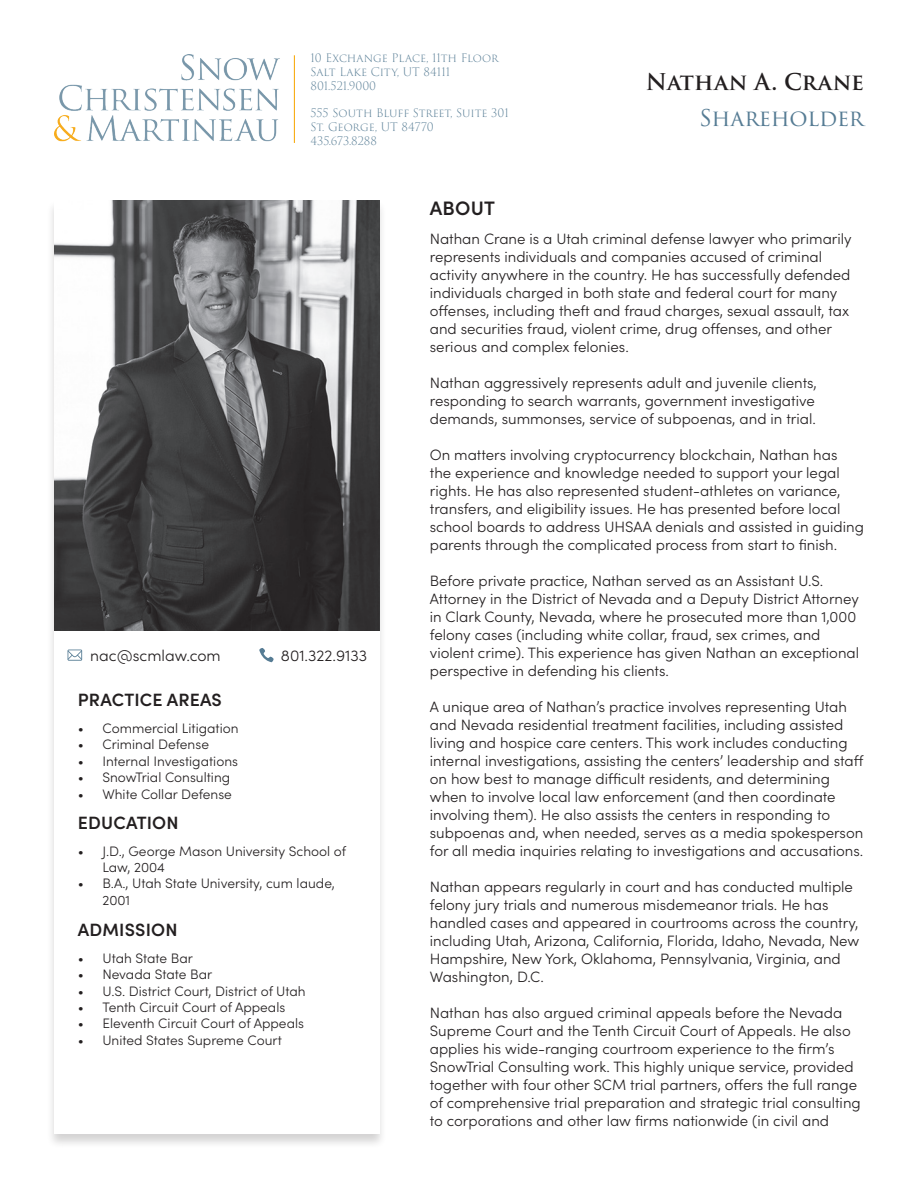
<style>
.page{position:relative;width:918px;height:1188px;background:#fff}
.page>*{position:absolute;margin:0;border:0;box-sizing:border-box;transform-origin:0 0}
.t1{font:600 22.5px "Trajan Pro 3";letter-spacing:.005em;color:#231f20}
.t2{font:22.5px "Trajan Pro 3";letter-spacing:-.01em;color:#567c94}
.t3{font:600 19.5px "Sofia Pro";letter-spacing:.01em;color:#231f20}
.t4{font:600 17.85px "Sofia Pro";letter-spacing:.01em;color:#231f20}
.t5{font:300 15.75px "Sofia Pro";color:#231f20}
.t6{font:300 15px/18px "Sofia Pro";color:#231f20}
.t7{font:300 13.65px/16.5px "Sofia Pro";color:#231f20}
.t8{font:300 11.4px/13.6px "Trajan Pro 3";color:#567c94}
</style>
<div class="page">
<img style="left:54px;top:54px;width:240px;height:88px">
<div style="left:46px;top:199px;width:341px;height:950px;background:#231f20;opacity:.2"></div>
<div style="left:54px;top:201px;width:325px;height:933px;background:#fff"></div>
<img style="left:54px;top:201px;width:325px;height:429px">
<svg style="left:259px;top:648px;width:15px;height:14px"></svg>
<svg style="left:68px;top:650px;width:14px;height:11px"></svg>
<p class="t8" style="left:310px;top:52px;width:190px">10 Exchange Place, 11th Floor<br>Salt Lake City, UT 84111<br>801.521.9000</p>
<p class="t8" style="left:310px;top:107px;width:200px">555 South Bluff Street, Suite 301<br>St. George, UT 84770<br>435.673.8288</p>
<h2 class="t3" style="left:430px;top:193px;width:67px">ABOUT</h2>
<h1 class="t1" style="left:646px;top:65px;width:220px">Nathan A. Crane</h1>
<h1 class="t2" style="left:699px;top:102px;width:166px">SHAREHOLDER</h1>
<p class="t5" style="left:90px;top:644px;width:132px">nac@scmlaw.com</p>
<p class="t5" style="left:281px;top:644px;width:88px">801.322.9133</p>
<p class="t4" style="left:78px;top:686px;width:146px">PRACTICE AREAS</p>
<p class="t7" style="left:78px;top:719px;width:162px">• Commercial Litigation</p>
<p class="t7" style="left:78px;top:735px;width:133px">• Criminal Defense</p>
<p class="t7" style="left:78px;top:752px;width:162px">• Internal Investigations</p>
<p class="t7" style="left:78px;top:768px;width:154px">• SnowTrial Consulting</p>
<p class="t7" style="left:78px;top:785px;width:156px">• White Collar Defense</p>
<p class="t4" style="left:78px;top:809px;width:102px">EDUCATION</p>
<p class="t7" style="left:102px;top:842px;width:245px;text-indent:-25px">• J.D., George Mason University School of<br>Law, 2004</p>
<p class="t7" style="left:102px;top:875px;width:234px;text-indent:-25px">• B.A., Utah State University, cum laude,<br>2001</p>
<p class="t4" style="left:78px;top:916px;width:101px">ADMISSION</p>
<p class="t7" style="left:78px;top:949px;width:117px">• Utah State Bar</p>
<p class="t7" style="left:78px;top:965px;width:136px">• Nevada State Bar</p>
<p class="t7" style="left:78px;top:982px;width:230px">• U.S. District Court, District of Utah</p>
<p class="t7" style="left:78px;top:998px;width:209px">• Tenth Circuit Court of Appeals</p>
<p class="t7" style="left:78px;top:1015px;width:228px">• Eleventh Circuit Court of Appeals</p>
<p class="t7" style="left:78px;top:1031px;width:206px">• United States Supreme Court</p>
<p class="t6" style="left:430px;top:229px;width:423px">Nathan Crane is a Utah criminal defense lawyer who primarily represents individuals and companies accused of criminal activity anywhere in the country. He has successfully defended individuals charged in both state and federal court for many offenses, including theft and fraud charges, sexual assault, tax and securities fraud, violent crime, drug offenses, and other serious and complex felonies.</p>
<p class="t6" style="left:430px;top:373px;width:389px">Nathan aggressively represents adult and juvenile clients, responding to search warrants, government investigative demands, summonses, service of subpoenas, and in trial.</p>
<p class="t6" style="left:430px;top:445px;width:436px">On matters involving cryptocurrency blockchain, Nathan has<br>the experience and knowledge needed to support your legal rights. He has also represented student-athletes on variance, transfers, and eligibility issues. He has presented before local school boards to address UHSAA denials and assisted in guiding parents through the complicated process from start to finish.</p>
<p class="t6" style="left:430px;top:571px;width:431px">Before private practice, Nathan served as an Assistant U.S.<br>Attorney in the District of Nevada and a Deputy District Attorney in Clark County, Nevada, where he prosecuted more than 1,000 felony cases (including white collar, fraud, sex crimes, and violent crime). This experience has given Nathan an exceptional perspective in defending his clients.</p>
<p class="t6" style="left:430px;top:697px;width:435px">A unique area of Nathan’s practice involves representing Utah and Nevada residential treatment facilities, including assisted living and hospice care centers. This work includes conducting internal investigations, assisting the centers’ leadership and staff on how best to manage difficult residents, and determining when to involve local law enforcement (and then coordinate involving them). He also assists the centers in responding to subpoenas and, when needed, serves as a media spokesperson for all media inquiries relating to investigations and accusations.</p>
<p class="t6" style="left:430px;top:877px;width:431px">Nathan appears regularly in court and has conducted multiple felony jury trials and numerous misdemeanor trials. He has handled cases and appeared in courtrooms across the country, including Utah, Arizona, California, Florida, Idaho, Nevada, New Hampshire, New York, Oklahoma, Pennsylvania, Virginia, and Washington, D.C.</p>
<p class="t6" style="left:430px;top:1003px;width:432px">Nathan has also argued criminal appeals before the Nevada Supreme Court and the Tenth Circuit Court of Appeals. He also applies his wide-ranging courtroom experience to the firm’s SnowTrial Consulting work. This highly unique service, provided together with four other SCM trial partners, offers the full range of comprehensive trial preparation and strategic trial consulting to corporations and other law firms nationwide (in civil and</p>
</div>
